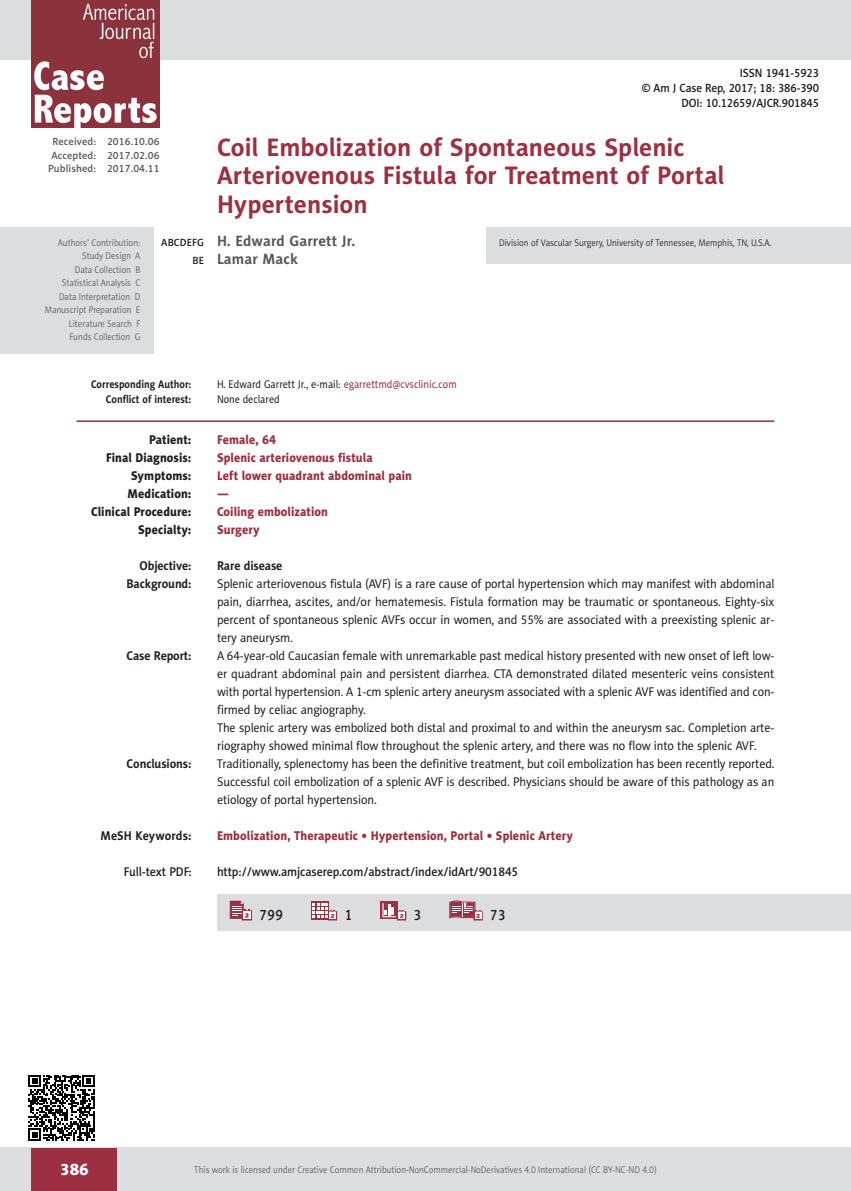
<style>
.page{position:relative;width:851px;height:1191px;background:#fff}
.page>*{position:absolute;margin:0;border:0;box-sizing:border-box;transform-origin:0 0}
.AJCR_Tytul{font:700 25.5px/28.5px "Naomi Sans EFN";color:#9d2f42}
.t1{font:16.5px "Naomi Sans EFN Heavy";color:#fff}
.AJCR_Autorzy{font:700 15px "Naomi Sans EFN";letter-spacing:.01em;color:#57585a}
.AJCR_dane{font:15px "Naomi Sans EFN Medium";color:#231f20;scale:.9 1}
.AJCR_Summary_body{font:12.75px/18px "Naomi Sans EFN";letter-spacing:-.01em;color:#231f20;text-align:justify;scale:.95 1}
.AJCR_keywords{font:12.75px "Naomi Sans EFN Heavy";letter-spacing:.005em;color:#9d2f42;scale:.95 1}
.AJCR_keywords-2{font:12.75px "Naomi Sans EFN Heavy";letter-spacing:.005em;color:#231f20;scale:.95 1}
.AJCR_full_text_pdf{font:12.75px "Naomi Sans EFN Medium";letter-spacing:-.01em;color:#231f20;scale:.95 1}
.AJCR_Summary_body-2{font:700 12.75px "Naomi Sans EFN";letter-spacing:-.01em;color:#231f20;scale:.95 1}
.AJCR_keywords-3{font:700 12.75px "Naomi Sans EFN";letter-spacing:.005em;color:#231f20;scale:.95 1}
.AJCR_full_text_pdf-2{font:12px "Naomi Sans EFN Medium";letter-spacing:-.01em;color:#231f20;scale:.95 1}
.AJCR_Adres{font:11.25px "Naomi Sans EFN";color:#231f20;scale:.9 1}
.AJCR_Adres-2{font:700 11.25px "Naomi Sans EFN";color:#231f20;scale:.9 1}
.t2{font:10.5px "Naomi Sans EFN Medium";letter-spacing:.01em;color:#57585a}
.t3{font:9.75px "Naomi Sans EFN Light";color:#57585a;scale:.9 1}
.AJCR_Afiliacja{font:9.75px "Naomi Sans EFN Light";color:#231f20;scale:.9 1}
.s1{font-family:"Naomi Sans EFN Medium";font-weight:400;font-size:10.5px;color:#231f20}
.s2{color:#9d2f42}
</style>
<div class="page">
<div style="left:217px;top:894px;width:633px;height:36px;background:#dcdddf"></div>
<svg style="left:230px;top:900px;width:22px;height:20px"></svg>
<svg style="left:311px;top:901px;width:17px;height:18px"></svg>
<svg style="left:313px;top:902px;width:24px;height:18px"></svg>
<div style="left:380px;top:901px;width:18px;height:18px;background:#9d2f42"></div>
<svg style="left:382px;top:903px;width:24px;height:17px"></svg>
<svg style="left:449px;top:900px;width:33px;height:20px"></svg>
<hr style="left:77px;top:420px;width:697px;height:2px;background:#9d2f42">
<div style="left:0;top:228px;width:153px;height:126px;background:#dcdddf"></div>
<div style="left:486px;top:228px;width:364px;height:36px;background:#dcdddf"></div>
<svg style="left:28px;top:1075px;width:67px;height:66px"></svg>
<hr style="left:850px;top:0;width:1px;height:60px;background:#dcdddf">
<div style="left:0;top:1148px;width:850px;height:43px;background:#dcdddf"></div>
<div style="left:32px;top:1147px;width:85px;height:43px;background:#9d2f42"></div>
<div style="left:0;top:0;width:850px;height:60px;background:#dcdddf"></div>
<img style="left:32px;top:0;width:127px;height:127px">
<p class="AJCR_full_text_pdf-2" style="left:739px;top:66px;width:85px">ISSN 1941-5923</p>
<p class="AJCR_full_text_pdf-2" style="left:641px;top:81px;width:188px">© Am J Case Rep, 2017; 18: 386-390</p>
<p class="AJCR_full_text_pdf-2" style="left:681px;top:96px;width:146px">DOI: 10.12659/AJCR.901845</p>
<p class="AJCR_Tytul" style="left:217px;top:133px;width:509px">Coil Embolization of Spontaneous Splenic<br>Arteriovenous Fistula for Treatment of Portal<br>Hypertension</p>
<p class="AJCR_Autorzy" style="left:161px;top:232px;width:195px"><span class="s1">ABCDEFG</span> H. Edward Garrett Jr.</p>
<p class="AJCR_Autorzy" style="left:192px;top:250px;width:107px"><span class="s1">BE</span> Lamar Mack</p>
<p class="t2" style="left:52px;top:136px;width:109px">Received: 2016.10.06</p>
<p class="t2" style="left:51px;top:149px;width:110px">Accepted: 2017.02.06</p>
<p class="t2" style="left:48px;top:163px;width:113px">Published: 2017.04.11</p>
<p class="t3" style="left:58px;top:237px;width:93px">Authors’ Contribution:</p>
<p class="t3" style="left:82px;top:250px;width:66px">Study Design A</p>
<p class="t3" style="left:75px;top:264px;width:74px">Data Collection B</p>
<p class="t3" style="left:62px;top:277px;width:89px">Statistical Analysis C</p>
<p class="t3" style="left:59px;top:291px;width:92px">Data Interpretation D</p>
<p class="t3" style="left:45px;top:304px;width:107px">Manuscript Preparation E</p>
<p class="t3" style="left:69px;top:318px;width:81px">Literature Search F</p>
<p class="t3" style="left:69px;top:331px;width:80px">Funds Collection G</p>
<p class="AJCR_Afiliacja" style="left:499px;top:237px;width:304px">Division of Vascular Surgery, University of Tennessee, Memphis, TN, U.S.A.</p>
<p class="AJCR_Adres-2" style="left:91px;top:377px;width:113px">Corresponding Author:</p>
<p class="AJCR_Adres" style="left:217px;top:377px;width:268px">H. Edward Garrett Jr., e-mail: <span class="s2">egarrettmd@cvsclinic.com</span></p>
<p class="AJCR_Adres-2" style="left:106px;top:393px;width:97px">Conflict of interest:</p>
<p class="AJCR_Adres" style="left:217px;top:393px;width:71px">None declared</p>
<p class="AJCR_keywords-2" style="left:149px;top:432px;width:46px">Patient:</p>
<p class="AJCR_keywords" style="left:217px;top:432px;width:64px">Female, 64</p>
<p class="AJCR_keywords-2" style="left:106px;top:450px;width:91px">Final Diagnosis:</p>
<p class="AJCR_keywords" style="left:217px;top:450px;width:165px">Splenic arteriovenous fistula</p>
<p class="AJCR_keywords-2" style="left:131px;top:468px;width:65px">Symptoms:</p>
<p class="AJCR_keywords" style="left:217px;top:468px;width:207px">Left lower quadrant abdominal pain</p>
<p class="AJCR_keywords-2" style="left:128px;top:486px;width:69px">Medication:</p>
<p class="AJCR_keywords" style="left:217px;top:486px;width:14px">—</p>
<p class="AJCR_keywords-2" style="left:91px;top:504px;width:107px">Clinical Procedure:</p>
<p class="AJCR_keywords" style="left:217px;top:504px;width:118px">Coiling embolization</p>
<p class="AJCR_keywords-2" style="left:138px;top:522px;width:58px">Specialty:</p>
<p class="AJCR_keywords" style="left:217px;top:522px;width:47px">Surgery</p>
<p class="AJCR_Summary_body-2" style="left:139px;top:558px;width:56px">Objective:</p>
<p class="AJCR_Summary_body-2" style="left:217px;top:558px;width:70px">Rare disease</p>
<p class="AJCR_Summary_body-2" style="left:126px;top:576px;width:70px">Background:</p>
<p class="AJCR_Summary_body" style="left:217px;top:575px;width:588px">Splenic arteriovenous fistula (AVF) is a rare cause of portal hypertension which may manifest with abdominal pain, diarrhea, ascites, and/or hematemesis. Fistula formation may be traumatic or spontaneous. Eighty-six percent of spontaneous splenic AVFs occur in women, and 55% are associated with a preexisting splenic ar&shy;tery aneurysm.</p>
<p class="AJCR_Summary_body-2" style="left:126px;top:648px;width:70px">Case Report:</p>
<p class="AJCR_Summary_body" style="left:217px;top:647px;width:588px">A 64-year-old Caucasian female with unremarkable past medical history presented with new onset of left low&shy;er quadrant abdominal pain and persistent diarrhea. CTA demonstrated dilated mesenteric veins consistent with portal hypertension. A 1-cm splenic artery aneurysm associated with a splenic AVF was identified and con&shy;firmed by celiac angiography.</p>
<p class="AJCR_Summary_body" style="left:217px;top:719px;width:588px">The splenic artery was embolized both distal and proximal to and within the aneurysm sac. Completion arte&shy;riography showed minimal flow throughout the splenic artery, and there was no flow into the splenic AVF.</p>
<p class="AJCR_Summary_body-2" style="left:127px;top:756px;width:70px">Conclusions:</p>
<p class="AJCR_Summary_body" style="left:217px;top:755px;width:588px">Traditionally, splenectomy has been the definitive treatment, but coil embolization has been recently reported.<br>Successful coil embolization of a splenic AVF is described. Physicians should be aware of this pathology as an etiology of portal hypertension.</p>
<p class="AJCR_keywords-3" style="left:100px;top:828px;width:97px">MeSH Keywords:</p>
<p class="AJCR_keywords" style="left:217px;top:828px;width:376px">Embolization, Therapeutic • Hypertension, Portal • Splenic Artery</p>
<p class="AJCR_full_text_pdf" style="left:124px;top:864px;width:73px">Full-text PDF:</p>
<p class="AJCR_full_text_pdf" style="left:217px;top:864px;width:318px">http://www.amjcaserep.com/abstract/index/idArt/901845</p>
<p class="AJCR_dane" style="left:259px;top:906px;width:27px">799</p>
<p class="AJCR_dane" style="left:344px;top:906px;width:10px">1</p>
<p class="AJCR_dane" style="left:414px;top:906px;width:10px">3</p>
<p class="AJCR_dane" style="left:490px;top:906px;width:19px">73</p>
<p class="t1" style="left:60px;top:1159px;width:30px">386</p>
<p class="t3" style="left:194px;top:1164px;width:515px">This work is licensed under Creative Common Attribution-NonCommercial-NoDerivatives 4.0 International (CC BY-NC-ND 4.0)</p>
</div>
